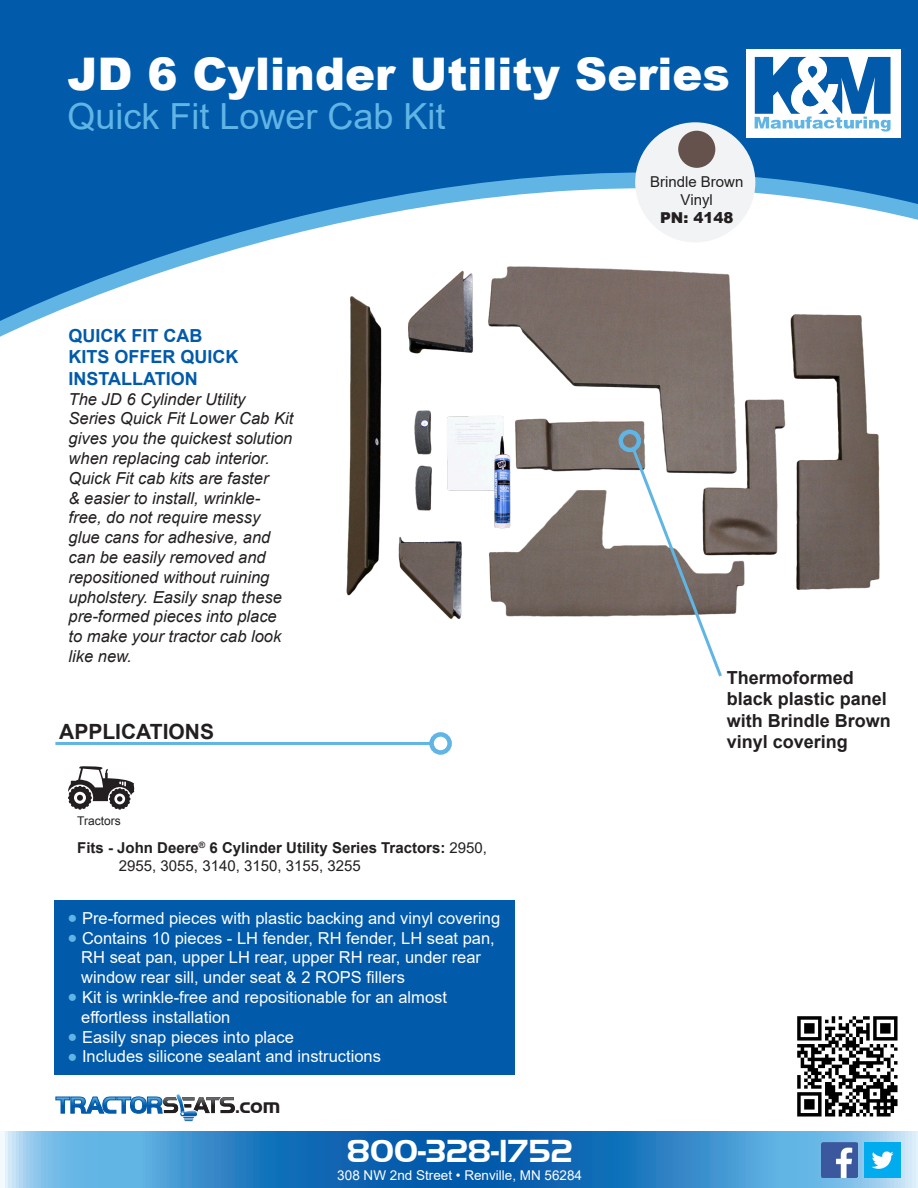
<style>
.page{position:relative;width:918px;height:1188px;background:#fff}
.page>*{position:absolute;margin:0;border:0;box-sizing:border-box;transform-origin:0 0}
.t1{font:900 45px "Arial";color:#fff}
.t2{font:36px "Arial";color:#60b5e5}
.t3{font:700 33px "Handel Got D";color:#fff}
.t4{font:700 22.05px "Handel Got D";color:#231f20}
.t5{font:700 21px "Arial";color:#231f20}
.t6{font:700 18px/21.6px "Arial";color:#231f20}
.t7{font:700 18px/21.6px "Arial";color:#015aaa}
.t8{font:italic 16.5px/19.8px "Arial";color:#231f20}
.t9{font:16.5px "Arial";color:#fff}
.t10{font:700 15px "Arial";color:#231f20}
.t11{font:15px/18px "Arial";color:#231f20;text-align:center}
.t12{font:900 15px "Arial";color:#231f20}
.t13{font:13.5px "Arial";color:#fff}
.t14{font:12px "Arial";color:#231f20}
.s1{font-weight:400}
.s2{color:#61b5e5}
</style>
<div class="page">
<svg style="left:0;top:0;width:918px;height:322px;fill:#015aaa"></svg>
<div style="left:746px;top:49px;width:155px;height:89px;background:#fff"></div>
<svg style="left:755px;top:57px;width:136px;height:75px"></svg>
<img style="left:339px;top:265px;width:542px;height:354px">
<svg style="left:1px;top:1131px;width:917px;height:57px;background:#398ac9"></svg>
<svg style="left:56px;top:1094px;width:179px;height:27px"></svg>
<img style="left:822px;top:1142px;width:35px;height:36px">
<img style="left:865px;top:1142px;width:35px;height:36px">
<img style="left:797px;top:1016px;width:101px;height:101px">
<div style="left:635px;top:122px;width:120px;height:120px;background:#f2f3f4;border-radius:50%"></div>
<div style="left:678px;top:131px;width:37px;height:37px;background:#65524d;border-radius:50%"></div>
<svg style="left:630px;top:445px;width:94px;height:232px"></svg>
<div style="left:619px;top:430px;width:22px;height:22px;border:4px solid #60b5e5;border-radius:50%"></div>
<div style="left:54px;top:900px;width:461px;height:175px;background:#015aaa"></div>
<hr style="left:55px;top:742px;width:378px;height:3px;background:#60b5e5">
<div style="left:429px;top:732px;width:23px;height:23px;border:4px solid #60b5e5;border-radius:50%"></div>
<svg style="left:68px;top:766px;width:67px;height:44px"></svg>
<p class="t1" style="left:68px;top:42px;width:664px">JD 6 Cylinder Utility Series</p>
<p class="t2" style="left:68px;top:92px;width:380px">Quick Fit Lower Cab Kit</p>
<p class="t7" style="left:69px;top:325px;width:172px">QUICK FIT CAB<br>KITS OFFER QUICK<br>INSTALLATION</p>
<p class="t8" style="left:69px;top:389px;width:226px">The JD 6 Cylinder Utility<br>Series Quick Fit Lower Cab Kit gives you the quickest solution when replacing cab interior.<br>Quick Fit cab kits are faster<br>&amp; easier to install, wrinkle&shy;free, do not require messy glue cans for adhesive, and can be easily removed and repositioned without ruining upholstery. Easily snap these pre-formed pieces into place to make your tractor cab look like new.</p>
<p class="t5" style="left:59px;top:717px;width:156px">APPLICATIONS</p>
<p class="t14" style="left:77px;top:812px;width:45px">Tractors</p>
<p class="t10" style="left:77px;top:837px;width:411px">Fits - John Deere<sup>®</sup> 6 Cylinder Utility Series Tractors: <span class="s1">2950,</span></p>
<p class="t11" style="left:119px;top:857px;width:243px">2955, 3055, 3140, 3150, 3155, 3255</p>
<p class="t9" style="left:68px;top:907px;width:434px"><span class="s2">●</span> Pre-formed pieces with plastic backing and vinyl covering</p>
<p class="t9" style="left:68px;top:926px;width:429px"><span class="s2">●</span> Contains 10 pieces - LH fender, RH fender, LH seat pan,</p>
<p class="t9" style="left:81px;top:946px;width:401px">RH seat pan, upper LH rear, upper RH rear, under rear</p>
<p class="t9" style="left:81px;top:966px;width:325px">window rear sill, under seat &amp; 2 ROPS fillers</p>
<p class="t9" style="left:68px;top:986px;width:381px"><span class="s2">●</span> Kit is wrinkle-free and repositionable for an almost</p>
<p class="t9" style="left:81px;top:1006px;width:151px">effortless installation</p>
<p class="t9" style="left:68px;top:1025px;width:228px"><span class="s2">●</span> Easily snap pieces into place</p>
<p class="t9" style="left:68px;top:1045px;width:315px"><span class="s2">●</span> Includes silicone sealant and instructions</p>
<p class="t4" style="left:235px;top:1093px;width:47px">.com</p>
<p class="t3" style="left:347px;top:1132px;width:227px">800-328-1752</p>
<p class="t13" style="left:337px;top:1166px;width:246px">308 NW 2nd Street • Renville, MN 56284</p>
<p class="t11" style="left:650px;top:173px;width:95px">Brindle Brown<br>Vinyl</p>
<p class="t12" style="left:660px;top:207px;width:75px">PN: 4148</p>
<p class="t6" style="left:727px;top:667px;width:129px">Thermoformed</p>
<p class="t6" style="left:727px;top:688px;width:166px">black plastic panel with Brindle Brown vinyl covering</p>
</div>
